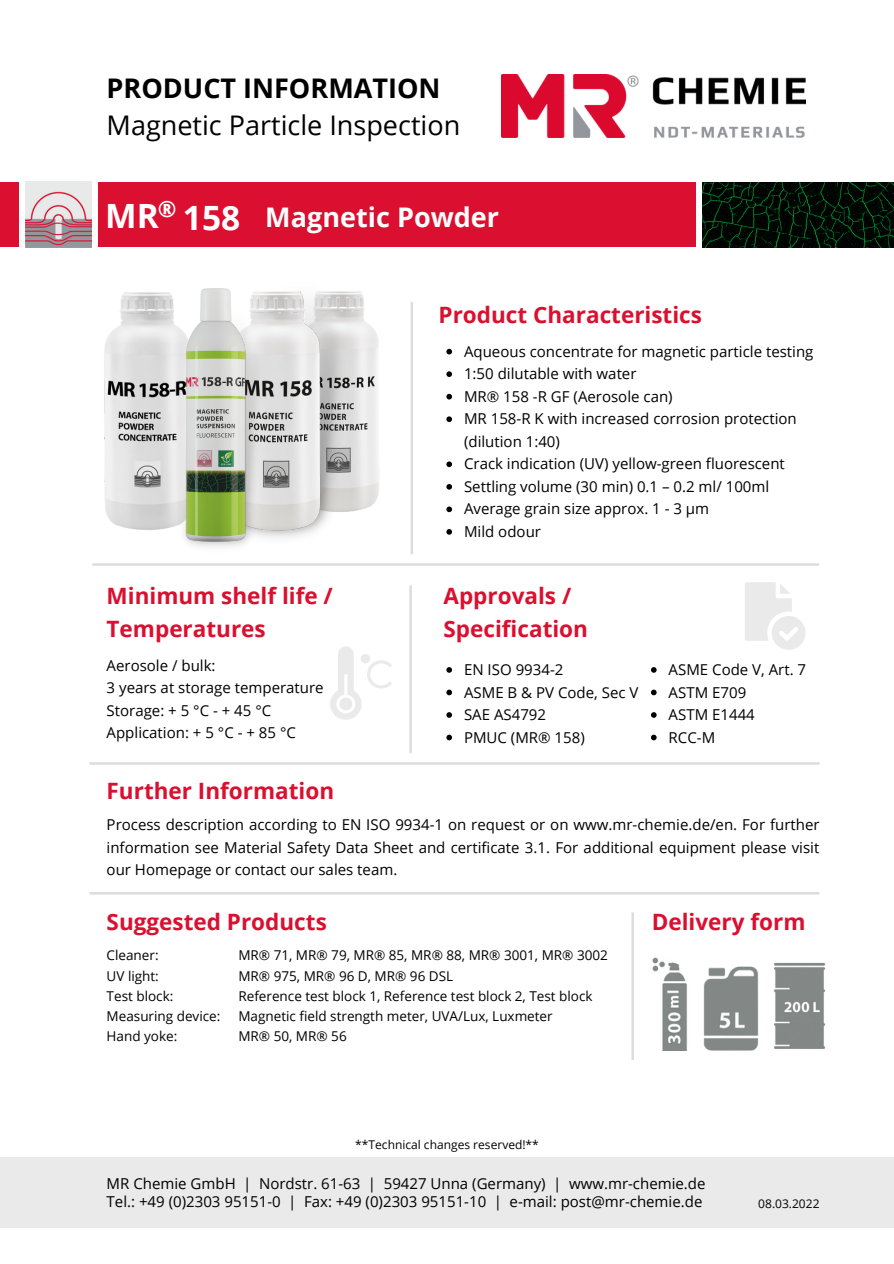
<style>
.page{position:relative;width:894px;height:1264px;background:#fff}
.page>*{position:absolute;margin:0;border:0;box-sizing:border-box;transform-origin:0 0}
.t1{font:700 33.45px "Open Sans";color:#fff}
.t2{font:700 33.45px "Open Sans";color:#fefefe}
.t3{font:27px "Open Sans";color:#000}
.t4{font:700 27px "Open Sans";color:#000}
.t5{font:700 27px "Open Sans";color:#fefefe}
.t6{font:700 22.5px/33.8px "Open Sans";color:#db0f2f}
.t7{font:700 22.5px "Open Sans";color:#fff}
.t8{font:15px/22.5px "Open Sans";color:#000}
.t9{font:13.5px "Open Sans";color:#000}
.t10{font:12px "Open Sans";color:#000}
</style>
<div class="page">
<svg style="left:89px;top:762px;width:730px;height:2px"></svg>
<svg style="left:92px;top:563px;width:726px;height:2px"></svg>
<svg style="left:89px;top:892px;width:730px;height:2px"></svg>
<svg style="left:409px;top:585px;width:2px;height:168px"></svg>
<img style="left:501px;top:74px;width:304px;height:63px">
<div style="left:98px;top:182px;width:597px;height:65px;background:#db0f2f"></div>
<div style="left:0;top:1157px;width:893px;height:71px;background:#e9eae9"></div>
<svg style="left:631px;top:912px;width:2px;height:148px"></svg>
<img style="left:703px;top:966px;width:56px;height:85px">
<svg style="left:745px;top:582px;width:60px;height:67px"></svg>
<div style="left:360px;top:654px;width:10px;height:9px;background:#e9eae9;border-radius:50%"></div>
<svg style="left:367px;top:660px;width:25px;height:28px"></svg>
<svg style="left:330px;top:646px;width:31px;height:73px"></svg>
<img style="left:773px;top:962px;width:53px;height:87px">
<img style="left:702px;top:182px;width:191px;height:66px">
<img style="left:25px;top:181px;width:67px;height:67px">
<div style="left:0;top:182px;width:19px;height:65px;background:#db0f2f"></div>
<svg style="left:446px;top:667px;width:6px;height:5px"></svg>
<svg style="left:446px;top:689px;width:6px;height:6px"></svg>
<svg style="left:446px;top:712px;width:6px;height:5px"></svg>
<svg style="left:446px;top:734px;width:6px;height:6px"></svg>
<svg style="left:446px;top:349px;width:6px;height:5px"></svg>
<svg style="left:446px;top:371px;width:6px;height:6px"></svg>
<svg style="left:446px;top:394px;width:6px;height:5px"></svg>
<svg style="left:446px;top:416px;width:6px;height:6px"></svg>
<svg style="left:446px;top:461px;width:6px;height:6px"></svg>
<svg style="left:446px;top:484px;width:6px;height:5px"></svg>
<svg style="left:446px;top:506px;width:6px;height:6px"></svg>
<svg style="left:446px;top:529px;width:6px;height:5px"></svg>
<svg style="left:651px;top:667px;width:5px;height:5px"></svg>
<svg style="left:651px;top:689px;width:5px;height:6px"></svg>
<svg style="left:651px;top:712px;width:5px;height:5px"></svg>
<svg style="left:651px;top:734px;width:5px;height:6px"></svg>
<svg style="left:410px;top:302px;width:3px;height:252px"></svg>
<img style="left:348px;top:291px;width:31px;height:221px">
<img style="left:223px;top:288px;width:125px;height:250px">
<img style="left:104px;top:292px;width:73px;height:238px">
<img style="left:177px;top:289px;width:88px;height:258px">
<img style="left:652px;top:957px;width:35px;height:93px">
<p class="t4" style="left:107px;top:69px;width:335px">PRODUCT INFORMATION</p>
<p class="t3" style="left:107px;top:106px;width:355px">Magnetic Particle Inspection</p>
<p class="t2" style="left:105px;top:192px;width:55px">MR</p>
<p class="t7" style="left:158px;top:193px;width:20px">®</p>
<p class="t5" style="left:265px;top:198px;width:235px">Magnetic Powder</p>
<p class="t1" style="left:183px;top:194px;width:59px">158</p>
<p class="t6" style="left:107px;top:578px;width:228px">Minimum shelf life /<br>Temperatures</p>
<p class="t8" style="left:107px;top:653px;width:110px">Aerosole / bulk:</p>
<p class="t8" style="left:107px;top:676px;width:218px">3 years at storage temperature</p>
<p class="t8" style="left:107px;top:698px;width:166px">Storage: + 5 °C - + 45 °C</p>
<p class="t8" style="left:107px;top:721px;width:191px">Application: + 5 °C - + 85 °C</p>
<p class="t6" style="left:107px;top:773px;width:229px">Further Information</p>
<p class="t6" style="left:438px;top:298px;width:265px">Product Characteristics</p>
<p class="t8" style="left:464px;top:339px;width:351px">Aqueous concentrate for magnetic particle testing</p>
<p class="t8" style="left:464px;top:362px;width:174px">1:50 dilutable with water</p>
<p class="t8" style="left:464px;top:385px;width:210px">MR® 158 -R GF (Aerosole can)</p>
<p class="t8" style="left:464px;top:407px;width:334px">MR 158-R K with increased corrosion protection (dilution 1:40)</p>
<p class="t8" style="left:464px;top:452px;width:322px">Crack indication (UV) yellow-green fluorescent</p>
<p class="t8" style="left:464px;top:475px;width:306px">Settling volume (30 min) 0.1 – 0.2 ml/ 100ml</p>
<p class="t8" style="left:464px;top:497px;width:246px">Average grain size approx. 1 - 3 µm</p>
<p class="t8" style="left:464px;top:520px;width:78px">Mild odour</p>
<p class="t6" style="left:443px;top:578px;width:146px">Approvals /<br>Specification</p>
<p class="t8" style="left:464px;top:658px;width:101px">EN ISO 9934-2</p>
<p class="t8" style="left:464px;top:680px;width:176px">ASME B &amp; PV Code, Sec V</p>
<p class="t8" style="left:464px;top:703px;width:84px">SAE AS4792</p>
<p class="t8" style="left:464px;top:725px;width:122px">PMUC (MR® 158)</p>
<p class="t8" style="left:668px;top:658px;width:139px">ASME Code V, Art. 7</p>
<p class="t8" style="left:668px;top:680px;width:79px">ASTM E709</p>
<p class="t8" style="left:668px;top:703px;width:88px">ASTM E1444</p>
<p class="t8" style="left:668px;top:725px;width:48px">RCC-M</p>
<p class="t8" style="left:107px;top:813px;width:714px;text-align:justify">Process description according to EN ISO 9934-1 on request or on www.mr-chemie.de/en. For further information see Material Safety Data Sheet and certificate 3.1. For additional equipment please visit our Homepage or contact our sales team.</p>
<p class="t6" style="left:107px;top:904px;width:222px">Suggested Products</p>
<p class="t9" style="left:107px;top:945px;width:53px">Cleaner:</p>
<p class="t9" style="left:107px;top:966px;width:54px">UV light:</p>
<p class="t9" style="left:107px;top:986px;width:68px">Test block:</p>
<p class="t9" style="left:107px;top:1006px;width:115px">Measuring device:</p>
<p class="t9" style="left:107px;top:1027px;width:72px">Hand yoke:</p>
<p class="t9" style="left:238px;top:945px;width:371px">MR® 71, MR® 79, MR® 85, MR® 88, MR® 3001, MR® 3002</p>
<p class="t9" style="left:238px;top:966px;width:216px">MR® 975, MR® 96 D, MR® 96 DSL</p>
<p class="t9" style="left:238px;top:986px;width:355px">Reference test block 1, Reference test block 2, Test block</p>
<p class="t9" style="left:238px;top:1006px;width:316px">Magnetic field strength meter, UVA/Lux, Luxmeter</p>
<p class="t9" style="left:238px;top:1027px;width:110px">MR® 50, MR® 56</p>
<p class="t10" style="left:355px;top:1135px;width:185px">**Technical changes reserved!**</p>
<p class="t6" style="left:651px;top:904px;width:155px">Delivery form</p>
<p class="t8" style="left:107px;top:1174px;width:600px;line-height:18px">MR Chemie GmbH | Nordstr. 61-63 | 59427 Unna (Germany) | www.mr-chemie.de<br>Tel.: +49 (0)2303 95151-0 | Fax: +49 (0)2303 95151-10 | e-mail: post@mr-chemie.de</p>
<p class="t10" style="left:758px;top:1194px;width:63px">08.03.2022</p>
</div>
